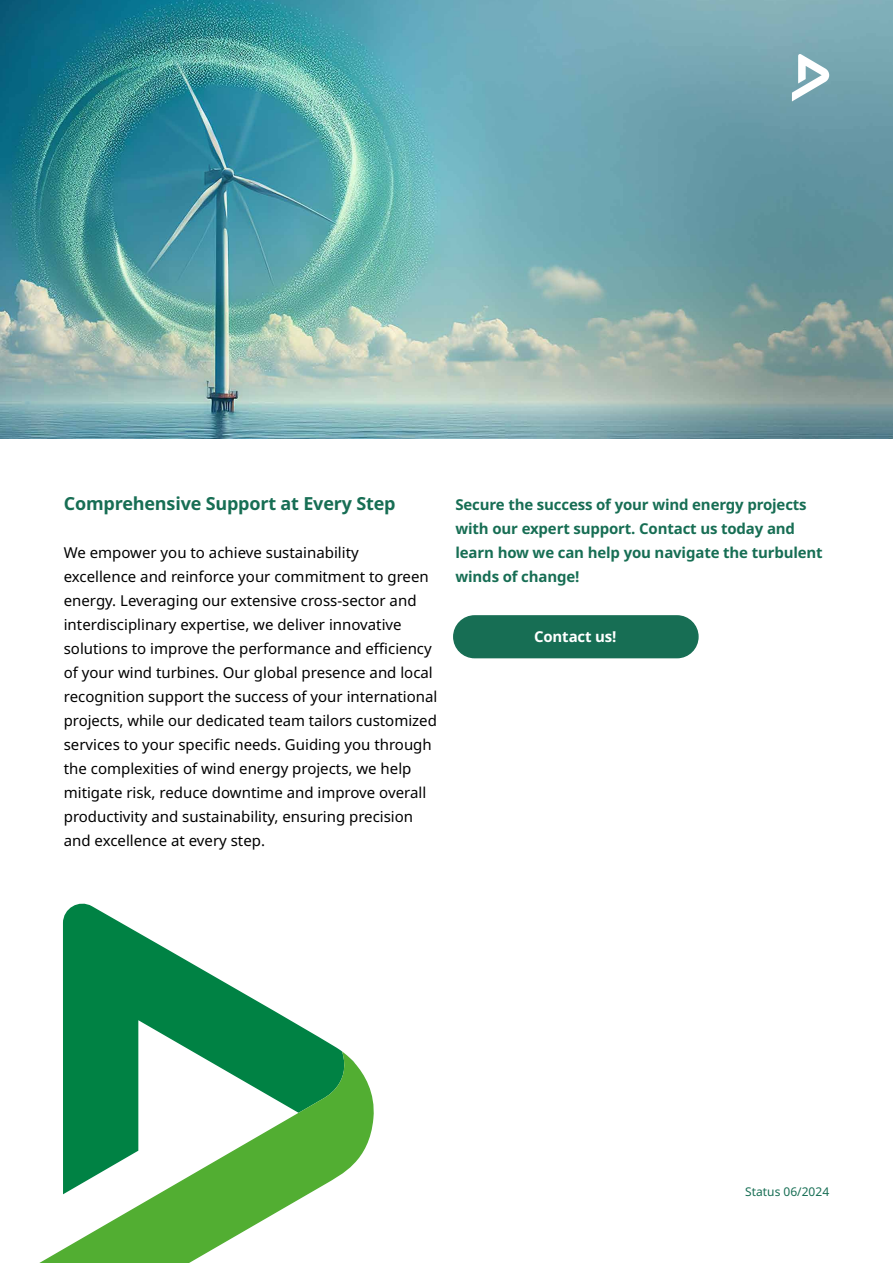
<style>
.page{position:relative;width:893px;height:1263px;background:#fff}
.page>*{position:absolute;margin:0;border:0;box-sizing:border-box;transform-origin:0 0}
.t1{font:700 18px "Noto Sans";letter-spacing:-.01em;color:#176e54}
.t2{font:15px/24px "Noto Sans";color:#000}
.t3{font:700 15px/24px "Noto Sans";letter-spacing:-.01em;color:#176e54}
.t4{font:700 15px "Noto Sans";letter-spacing:-.01em;color:#fff}
.t5{font:12px "Noto Sans";color:#176e54}
</style>
<div class="page">
<img style="left:0;top:0;width:893px;height:438px">
<svg style="left:792px;top:54px;width:37px;height:47px"></svg>
<svg style="left:63px;top:903px;width:279px;height:148px;fill:#008244"></svg>
<svg style="left:39px;top:1051px;width:335px;height:212px"></svg>
<svg style="left:342px;top:1051px;width:13px;height:12px"></svg>
<div style="left:454px;top:616px;width:244px;height:42px;background:#176e54;border-radius:21px"></div>
<div style="left:453px;top:615px;width:246px;height:43px;border:2px solid #176e54;border-radius:21px"></div>
<p class="t1" style="left:64px;top:493px;width:333px">Comprehensive Support at Every Step</p>
<p class="t2" style="left:64px;top:541px;width:375px">We empower you to achieve sustainability<br>excellence and reinforce your commitment to green energy. Leveraging our extensive cross-sector and interdisciplinary expertise, we deliver innovative solutions to improve the performance and efficiency of your wind turbines. Our global presence and local recognition support the success of your international projects, while our dedicated team tailors customized services to your specific needs. Guiding you through the complexities of wind energy projects, we help mitigate risk, reduce downtime and improve overall productivity and sustainability, ensuring precision and excellence at every step.</p>
<p class="t3" style="left:455px;top:493px;width:369px">Secure the success of your wind energy projects with our expert support. Contact us today and learn how we can help you navigate the turbulent winds of change!</p>
<p class="t4" style="left:534px;top:628px;width:84px">Contact us!</p>
<p class="t5" style="left:745px;top:1185px;width:85px">Status 06/2024</p>
</div>
